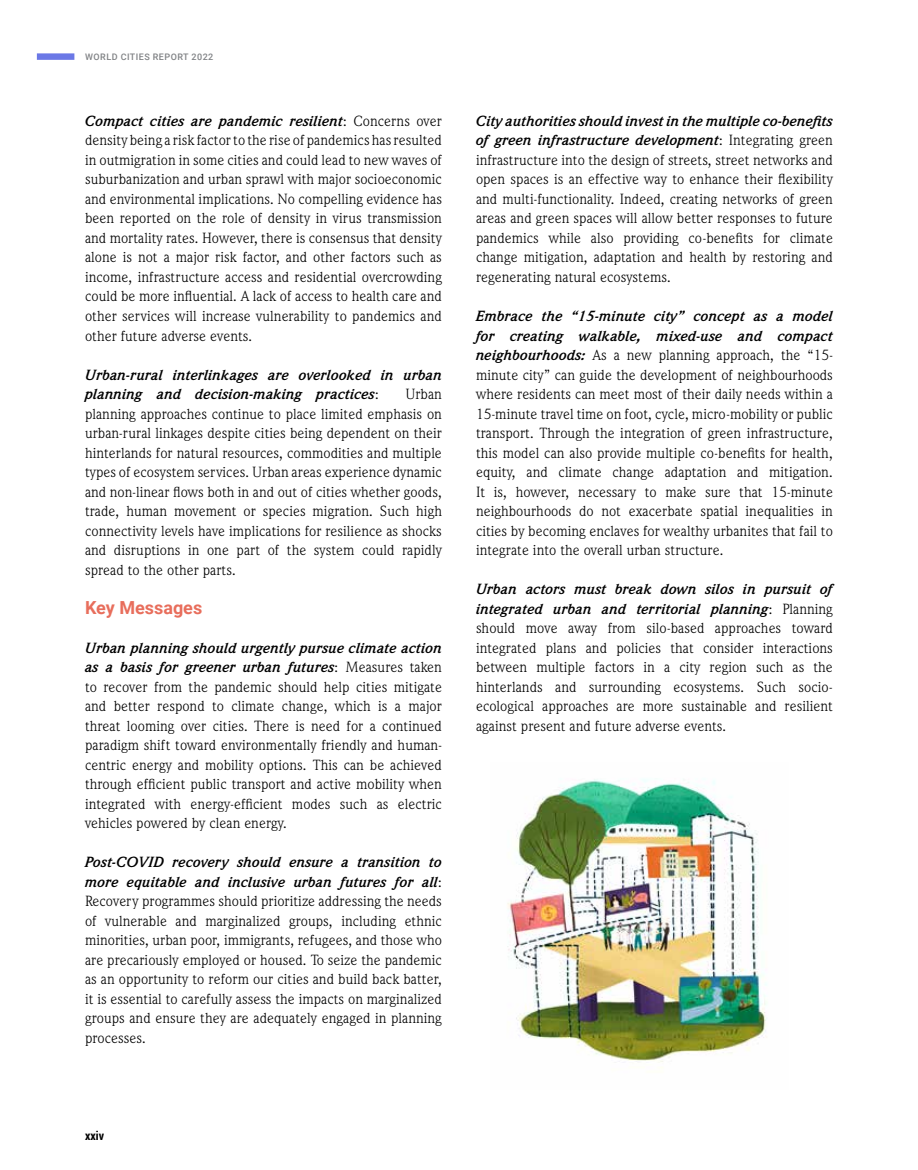
<style>
.page{position:relative;width:918px;height:1170px;background:#fff}
.page>*{position:absolute;margin:0;border:0;box-sizing:border-box;transform-origin:0 0}
.t1{font:700 18px "Roboto";color:#e86e5c}
.t2{font:15px/19.5px "Weidemann IT Cby BT";color:#000;text-align:justify}
.t3{font:italic 700 15px/19.5px "Weidemann IT Cby BT";color:#000}
.t4{font:700 12px "Roboto Condensed";color:#000}
.t5{font:500 9px "Roboto";letter-spacing:.05em;color:#808285}
.s1{font-weight:700;font-style:italic}
.s2{font-weight:400;font-style:normal}
</style>
<div class="page">
<div style="left:37px;top:53px;width:37px;height:7px;background:#6b78e6"></div>
<img style="left:507px;top:779px;width:260px;height:289px">
<p class="t5" style="left:85px;top:51px;width:130px">WORLD CITIES REPORT 2022</p>
<p class="t2" style="left:85px;top:111px;width:358px"><span class="s1">Compact cities are pandemic resilient</span>: Concerns over density being a risk factor to the rise of pandemics has resulted in outmigration in some cities and could lead to new waves of suburbanization and urban sprawl with major socioeconomic and environmental implications. No compelling evidence has been reported on the role of density in virus transmission and mortality rates. However, there is consensus that density alone is not a major risk factor, and other factors such as income, infrastructure access and residential overcrowding could be more influential. A lack of access to health care and other services will increase vulnerability to pandemics and other future adverse events.</p>
<p class="t3" style="left:85px;top:364px;width:358px">Urban-rural interlinkages are overlooked in urban planning and decision-making practices<span class="s2">:</span></p>
<p class="t2" style="left:85px;top:384px;width:358px;text-indent:320px">Urban planning approaches continue to place limited emphasis on urban-rural linkages despite cities being dependent on their hinterlands for natural resources, commodities and multiple types of ecosystem services. Urban areas experience dynamic and non-linear flows both in and out of cities whether goods, trade, human movement or species migration. Such high connectivity levels have implications for resilience as shocks and disruptions in one part of the system could rapidly spread to the other parts.</p>
<p class="t1" style="left:85px;top:594px;width:119px">Key Messages</p>
<p class="t2" style="left:85px;top:637px;width:359px"><span class="s1">Urban planning should urgently pursue climate action as a basis for greener urban futures</span>: Measures taken to recover from the pandemic should help cities mitigate and better respond to climate change, which is a major threat looming over cities. There is need for a continued paradigm shift toward environmentally friendly and human&shy;centric energy and mobility options. This can be achieved through efficient public transport and active mobility when integrated with energy-efficient modes such as electric vehicles powered by clean energy.</p>
<p class="t2" style="left:85px;top:852px;width:359px"><span class="s1">Post-COVID recovery should ensure a transition to more equitable and inclusive urban futures for all</span>:<br>Recovery programmes should prioritize addressing the needs of vulnerable and marginalized groups, including ethnic minorities, urban poor, immigrants, refugees, and those who are precariously employed or housed. To seize the pandemic as an opportunity to reform our cities and build back batter, it is essential to carefully assess the impacts on marginalized groups and ensure they are adequately engaged in planning processes.</p>
<p class="t2" style="left:476px;top:111px;width:358px"><span class="s1">City authorities should invest in the multiple co-benefits of green infrastructure development</span>: Integrating green infrastructure into the design of streets, street networks and open spaces is an effective way to enhance their flexibility and multi-functionality. Indeed, creating networks of green areas and green spaces will allow better responses to future pandemics while also providing co-benefits for climate change mitigation, adaptation and health by restoring and regenerating natural ecosystems.</p>
<p class="t2" style="left:476px;top:306px;width:358px"><span class="s1">Embrace the “15-minute city” concept as a model for creating walkable, mixed-use and compact neighbourhoods:</span> As a new planning approach, the “15- minute city” can guide the development of neighbourhoods where residents can meet most of their daily needs within a 15-minute travel time on foot, cycle, micro-mobility or public transport. Through the integration of green infrastructure, this model can also provide multiple co-benefits for health, equity, and climate change adaptation and mitigation.<br>It is, however, necessary to make sure that 15-minute neighbourhoods do not exacerbate spatial inequalities in cities by becoming enclaves for wealthy urbanites that fail to integrate into the overall urban structure.</p>
<p class="t2" style="left:476px;top:579px;width:358px"><span class="s1">Urban actors must break down silos in pursuit of integrated urban and territorial planning</span>: Planning should move away from silo-based approaches toward integrated plans and policies that consider interactions between multiple factors in a city region such as the hinterlands and surrounding ecosystems. Such socio&shy;ecological approaches are more sustainable and resilient against present and future adverse events.</p>
<p class="t4" style="left:85px;top:1126px;width:21px">xxiv</p>
</div>
